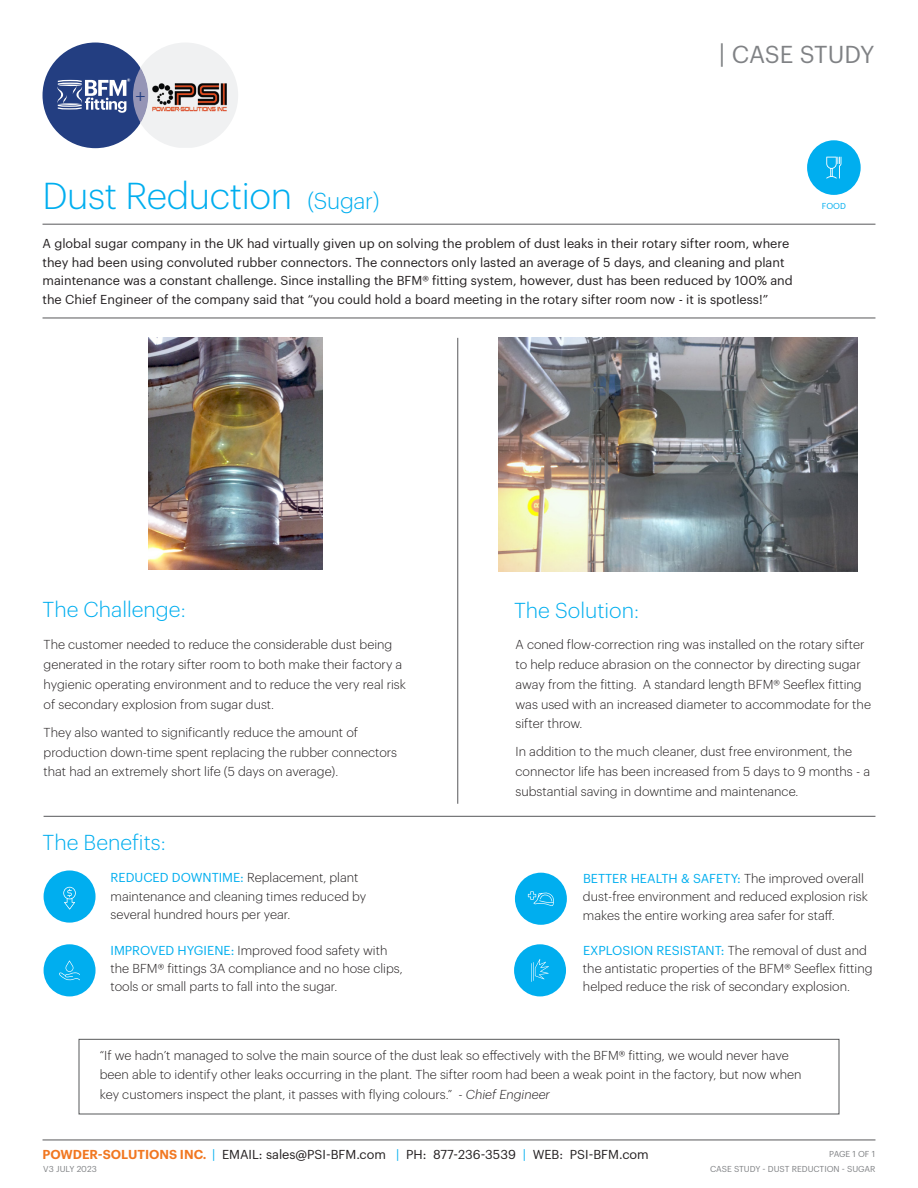
<style>
.page{position:relative;width:918px;height:1188px;background:#fff}
.page>*{position:absolute;margin:0;border:0;box-sizing:border-box;transform-origin:0 0}
.t1{font:300 36.75px "Graphik";letter-spacing:-.01em;color:#00aeef}
.t2{font:24px "Graphik";letter-spacing:-.015em;color:#808285}
.t3{font:300 21.15px "Graphik";color:#00aeef}
.t4{font:16.8px "Myriad Pro";color:#233e81}
.BODY{font:300 12.75px/19.8px "Graphik";color:#231f20}
.Intro{font:12.75px/18.3px "Graphik";color:#231f20}
.BODY-2{font:8.4px "Graphik";color:#808285}
.BODY-3{font:8.4px "Graphik";color:#00aeef}
.s1{font-size:22.65px}
.s2{font-size:25.35px}
.s3{font-weight:400;color:#00aeef}
.s4{font-style:italic}
.s5{font-weight:600;color:#f17721}
.s6{color:#00aeef}
</style>
<div class="page">
<hr style="left:43px;top:224px;width:832px;height:1px;background:#57585a">
<hr style="left:43px;top:1140px;width:832px;height:1px;background:#57585a">
<div style="left:43px;top:43px;width:105px;height:105px;background:#233e81;border-radius:50%"></div>
<svg style="left:57px;top:78px;width:73px;height:35px"></svg>
<svg style="left:140px;top:43px;width:98px;height:105px"></svg>
<svg style="left:133px;top:68px;width:15px;height:55px"></svg>
<div style="left:149px;top:81px;width:83px;height:25px;background:#f0f1f2"></div>
<img style="left:152px;top:83px;width:74px;height:29px">
<hr style="left:43px;top:318px;width:832px;height:1px;background:#57585a">
<hr style="left:44px;top:816px;width:831px;height:1px;background:#57585a">
<div style="left:79px;top:1039px;width:760px;height:75px;border:1px solid #57585a"></div>
<hr style="left:458px;top:338px;width:1px;height:466px;background:#57585a">
<img style="left:149px;top:338px;width:174px;height:232px">
<img style="left:498px;top:338px;width:359px;height:234px">
<div style="left:807px;top:140px;width:54px;height:55px;background:#00aeef;border-radius:50%"></div>
<svg style="left:826px;top:157px;width:15px;height:22px"></svg>
<div style="left:44px;top:870px;width:52px;height:53px;background:#00aeef;border-radius:50%"></div>
<svg style="left:63px;top:887px;width:13px;height:23px"></svg>
<div style="left:44px;top:944px;width:52px;height:52px;background:#00aeef;border-radius:50%"></div>
<svg style="left:59px;top:961px;width:21px;height:20px"></svg>
<div style="left:515px;top:873px;width:52px;height:52px;background:#00aeef;border-radius:50%"></div>
<svg style="left:528px;top:891px;width:26px;height:15px"></svg>
<div style="left:514px;top:944px;width:52px;height:52px;background:#00aeef;border-radius:50%"></div>
<svg style="left:531px;top:959px;width:18px;height:23px"></svg>
<h3 class="t4" style="left:136px;top:85px;width:12px">+</h3>
<h1 class="t1" style="left:43px;top:168px;width:339px">Dust Reduction <span class="s1">(Sugar)</span></h1>
<h2 class="t2" style="left:719px;top:37px;width:157px"><span class="s2">|</span> CASE STUDY</h2>
<p class="BODY-3" style="left:822px;top:200px;width:26px">FOOD</p>
<p class="Intro" style="left:43px;top:234px;width:752px">A global sugar company in the UK had virtually given up on solving the problem of dust leaks in their rotary sifter room, where they had been using convoluted rubber connectors. The connectors only lasted an average of 5 days, and cleaning and plant maintenance was a constant challenge. Since installing the BFM® fitting system, however, dust has been reduced by 100% and the Chief Engineer of the company said that “you could hold a board meeting in the rotary sifter room now - it is spotless!”</p>
<h2 class="t3" style="left:43px;top:594px;width:145px">The Challenge:</h2>
<p class="BODY" style="left:44px;top:634px;width:364px">The customer needed to reduce the considerable dust being generated in the rotary sifter room to both make their factory a hygienic operating environment and to reduce the very real risk of secondary explosion from sugar dust.</p>
<p class="BODY" style="left:44px;top:721px;width:355px">They also wanted to significantly reduce the amount of production down-time spent replacing the rubber connectors that had an extremely short life (5 days on average).</p>
<h2 class="t3" style="left:43px;top:827px;width:125px">The Benefits:</h2>
<p class="BODY" style="left:111px;top:868px;width:257px;line-height:18.3px"><span class="s3">REDUCED DOWNTIME:</span> Replacement, plant maintenance and cleaning times reduced by several hundred hours per year.</p>
<p class="BODY" style="left:111px;top:940px;width:294px;line-height:18.3px"><span class="s3">IMPROVED HYGIENE:</span> Improved food safety with the BFM® fittings 3A compliance and no hose clips, tools or small parts to fall into the sugar.</p>
<h2 class="t3" style="left:514px;top:595px;width:127px">The Solution:</h2>
<p class="BODY" style="left:516px;top:634px;width:357px">A coned flow-correction ring was installed on the rotary sifter to help reduce abrasion on the connector by directing sugar away from the fitting. A standard length BFM® Seeflex fitting was used with an increased diameter to accommodate for the sifter throw.</p>
<p class="BODY" style="left:516px;top:741px;width:356px">In addition to the much cleaner, dust free environment, the connector life has been increased from 5 days to 9 months - a substantial saving in downtime and maintenance.</p>
<p class="BODY" style="left:583px;top:868px;width:286px;line-height:18.3px"><span class="s3">BETTER HEALTH &amp; SAFETY:</span> The improved overall dust-free environment and reduced explosion risk makes the entire working area safer for staff.</p>
<p class="BODY" style="left:583px;top:940px;width:291px;line-height:18.3px"><span class="s3">EXPLOSION RESISTANT:</span> The removal of dust and the antistatic properties of the BFM® Seeflex fitting helped reduce the risk of secondary explosion.</p>
<p class="BODY" style="left:100px;top:1044px;width:703px">“If we hadn’t managed to solve the main source of the dust leak so effectively with the BFM® fitting, we would never have been able to identify other leaks occurring in the plant. The sifter room had been a weak point in the factory, but now when key customers inspect the plant, it passes with flying colours.” <span class="s4">- Chief Engineer</span></p>
<p class="Intro" style="left:43px;top:1144px;width:608px"><span class="s5">POWDER-SOLUTIONS INC.</span> <span class="s6">|</span> EMAIL: sales@PSI-BFM.com <span class="s6">|</span> PH: 877-236-3539 <span class="s6">|</span> WEB: PSI-BFM.com</p>
<p class="BODY-2" style="left:829px;top:1148px;width:47px">PAGE 1 OF 1</p>
<p class="BODY-2" style="left:43px;top:1163px;width:55px">V3 JULY 2023</p>
<p class="BODY-2" style="left:710px;top:1163px;width:167px">CASE STUDY - DUST REDUCTION - SUGAR</p>
</div>
